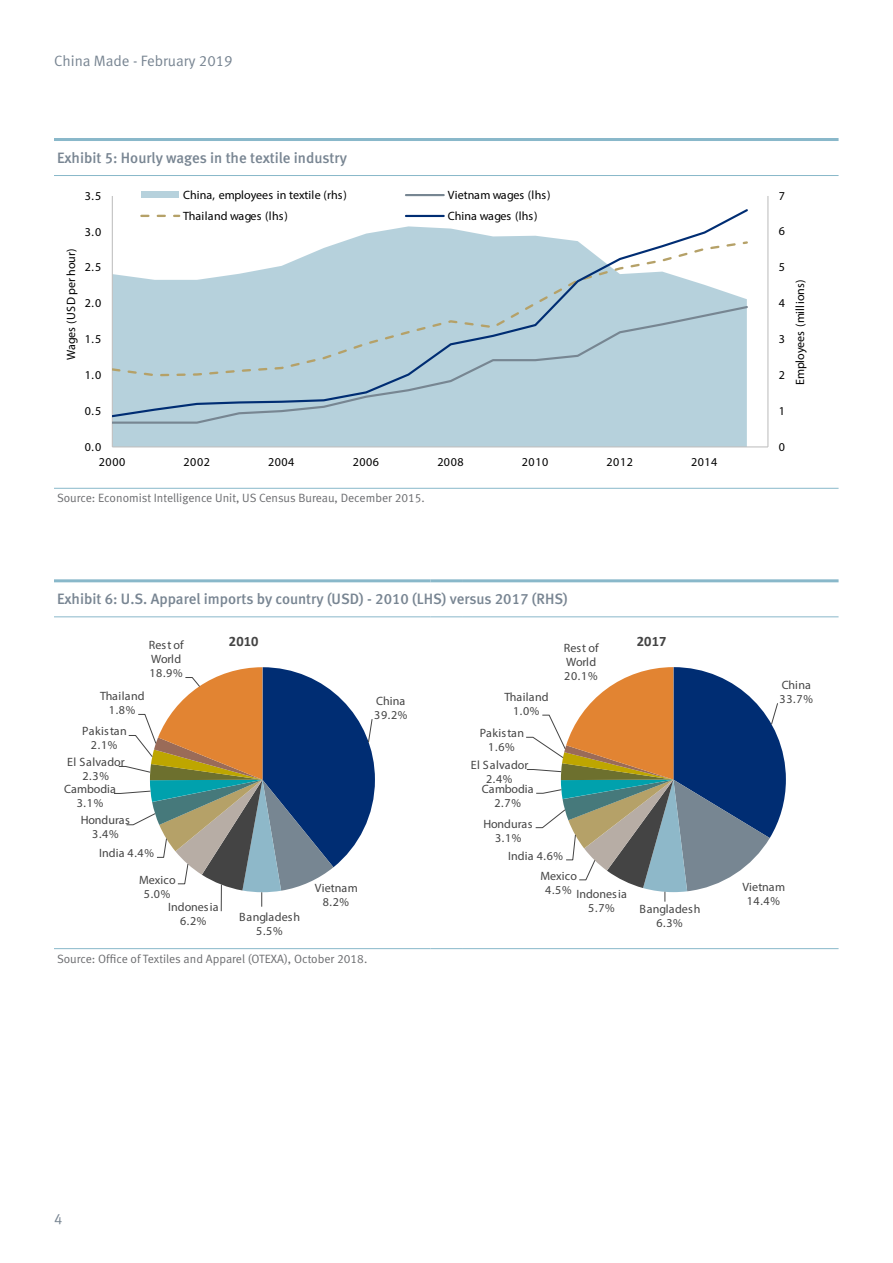
<style>
.page{position:relative;width:893px;height:1263px;background:#fff}
.page>*{position:absolute;margin:0;border:0;box-sizing:border-box;transform-origin:0 0}
.Chart_Subtitle{font:15px "Meta Medium LF";color:#788592}
.Header_Footer{font:15px "Meta Normal LF";color:#788592}
.t1{font:700 14.4px "Calibri";letter-spacing:.005em;color:#444}
.t2{font:12px/14.1px "Myriad Pro";letter-spacing:.005em;color:#444;text-align:center}
.t3{font:12px "Myriad Pro";letter-spacing:.005em;color:#000}
.Chart_Source{font:12px "Meta Normal LF";color:#6c6d70}
.t4{font:12px/14.1px "Myriad Pro";letter-spacing:.04em;color:#444;text-align:center}
</style>
<div class="page">
<hr style="left:54px;top:579px;width:376px;height:3px;background:#89b8ca">
<hr style="left:430px;top:579px;width:32px;height:3px;background:#89b8ca">
<hr style="left:462px;top:579px;width:376px;height:3px;background:#89b8ca">
<hr style="left:54px;top:616px;width:376px;height:1px;background:#89b8ca">
<hr style="left:430px;top:616px;width:32px;height:1px;background:#89b8ca">
<hr style="left:462px;top:616px;width:376px;height:1px;background:#89b8ca">
<hr style="left:54px;top:948px;width:376px;height:1px;background:#89b8ca">
<hr style="left:430px;top:948px;width:32px;height:1px;background:#89b8ca">
<hr style="left:462px;top:948px;width:376px;height:1px;background:#89b8ca">
<svg style="left:114px;top:667px;width:261px;height:244px"></svg>
<svg style="left:526px;top:667px;width:260px;height:235px"></svg>
<hr style="left:54px;top:138px;width:784px;height:3px;background:#89b8ca">
<hr style="left:54px;top:175px;width:784px;height:1px;background:#89b8ca">
<hr style="left:54px;top:488px;width:784px;height:1px;background:#89b8ca">
<div style="left:113px;top:425px;width:634px;height:21px;background:#b6d1dc"></div>
<hr style="left:767px;top:196px;width:1px;height:251px;background:#bfbfbf">
<hr style="left:112px;top:196px;width:1px;height:251px;background:#bfbfbf">
<hr style="left:112px;top:446px;width:656px;height:1px;background:#bfbfbf">
<svg style="left:112px;top:419px;width:635px;height:6px"></svg>
<svg style="left:112px;top:209px;width:636px;height:210px"></svg>
<div style="left:141px;top:192px;width:38px;height:6px;background:#b6d1dc"></div>
<hr style="left:406px;top:194px;width:38px;height:2px;background:#778692">
<svg style="left:141px;top:215px;width:38px;height:2px"></svg>
<hr style="left:406px;top:215px;width:38px;height:2px;background:#002d73">
<p class="Header_Footer" style="left:54px;top:52px;width:180px">China Made - February 2019</p>
<p class="Chart_Subtitle" style="left:57px;top:149px;width:292px">Exhibit 5: Hourly wages in the textile industry</p>
<p class="t3" style="left:85px;top:188px;width:18px">3.5</p>
<p class="t3" style="left:85px;top:224px;width:18px">3.0</p>
<p class="t3" style="left:64px;top:360px;width:113px;rotate:-90deg">Wages (USD per hour)</p>
<p class="t3" style="left:85px;top:260px;width:18px">2.5</p>
<p class="t3" style="left:85px;top:296px;width:18px">2.0</p>
<p class="t3" style="left:85px;top:332px;width:18px">1.5</p>
<p class="t3" style="left:85px;top:367px;width:18px">1.0</p>
<p class="t3" style="left:85px;top:403px;width:18px">0.5</p>
<p class="t3" style="left:85px;top:439px;width:18px">0.0</p>
<p class="t3" style="left:183px;top:187px;width:165px">China, employees in textile (rhs)</p>
<p class="t3" style="left:448px;top:187px;width:104px">Vietnam wages (lhs)</p>
<p class="t3" style="left:183px;top:208px;width:106px">Thailand wages (lhs)</p>
<p class="t3" style="left:448px;top:208px;width:91px">China wages (lhs)</p>
<p class="t3" style="left:99px;top:454px;width:28px">2000</p>
<p class="t3" style="left:184px;top:454px;width:28px">2002</p>
<p class="t3" style="left:268px;top:454px;width:28px">2004</p>
<p class="t3" style="left:353px;top:454px;width:28px">2006</p>
<p class="t3" style="left:437px;top:454px;width:28px">2008</p>
<p class="t3" style="left:522px;top:454px;width:28px">2010</p>
<p class="t3" style="left:606px;top:454px;width:28px">2012</p>
<p class="t3" style="left:691px;top:454px;width:28px">2014</p>
<p class="Chart_Source" style="left:57px;top:491px;width:369px">Source: Economist Intelligence Unit, US Census Bureau, December 2015.</p>
<p class="t3" style="left:779px;top:188px;width:8px">7</p>
<p class="t3" style="left:779px;top:224px;width:8px">6</p>
<p class="t3" style="left:779px;top:260px;width:8px">5</p>
<p class="t3" style="left:779px;top:296px;width:8px">4</p>
<p class="t3" style="left:779px;top:332px;width:8px">3</p>
<p class="t3" style="left:779px;top:367px;width:8px">2</p>
<p class="t3" style="left:779px;top:403px;width:8px">1</p>
<p class="t3" style="left:793px;top:385px;width:108px;rotate:-90deg">Employees (millions)</p>
<p class="t3" style="left:779px;top:439px;width:8px">0</p>
<p class="Chart_Subtitle" style="left:57px;top:590px;width:512px">Exhibit 6: U.S. Apparel imports by country (USD) - 2010 (LHS) versus 2017 (RHS)</p>
<p class="t2" style="left:149px;top:638px;width:36px;text-align:left">Rest of<br>World<br>18.9%</p>
<p class="t1" style="left:229px;top:632px;width:31px">2010</p>
<p class="t2" style="left:564px;top:641px;width:36px;text-align:left">Rest of<br>World<br>20.1%</p>
<p class="t1" style="left:637px;top:632px;width:31px">2017</p>
<p class="t2" style="left:100px;top:689px;width:46px">Thailand<br>1.8%</p>
<p class="t2" style="left:374px;top:694px;width:35px;text-align:left">China<br>39.2%</p>
<p class="t2" style="left:504px;top:690px;width:46px">Thailand<br>1.0%</p>
<p class="t4" style="left:82px;top:724px;width:46px">Pakistan<br>2.1%</p>
<p class="t4" style="left:480px;top:726px;width:46px">Pakistan<br>1.6%</p>
<p class="t2" style="left:67px;top:754px;width:59px">El Salvador<br>2.3%</p>
<p class="t2" style="left:64px;top:781px;width:53px">Cambodia<br>3.1%</p>
<p class="t2" style="left:471px;top:757px;width:59px">El Salvador<br>2.4%</p>
<p class="t2" style="left:482px;top:782px;width:53px">Cambodia<br>2.7%</p>
<p class="t2" style="left:81px;top:813px;width:51px">Honduras<br>3.4%</p>
<p class="t2" style="left:483px;top:816px;width:51px">Honduras<br>3.1%</p>
<p class="t2" style="left:99px;top:846px;width:56px">India 4.4%</p>
<p class="t2" style="left:508px;top:849px;width:56px">India 4.6%</p>
<p class="t2" style="left:139px;top:872px;width:38px">Mexico<br>5.0%</p>
<p class="t2" style="left:168px;top:900px;width:52px">Indonesia<br>6.2%</p>
<p class="t2" style="left:239px;top:909px;width:63px">Bangladesh<br>5.5%</p>
<p class="t2" style="left:315px;top:880px;width:44px">Vietnam<br>8.2%</p>
<p class="t2" style="left:541px;top:869px;width:38px">Mexico<br>4.5%</p>
<p class="t2" style="left:576px;top:887px;width:52px">Indonesia<br>5.7%</p>
<p class="t2" style="left:639px;top:901px;width:63px">Bangladesh<br>6.3%</p>
<p class="Chart_Source" style="left:57px;top:952px;width:312px">Source: Office of Textiles and Apparel (OTEXA), October 2018.</p>
<p class="t2" style="left:780px;top:678px;width:35px;text-align:left">China<br>33.7%</p>
<p class="t2" style="left:742px;top:880px;width:44px">Vietnam<br>14.4%</p>
<p class="Header_Footer" style="left:54px;top:1210px;width:10px">4</p>
</div>
